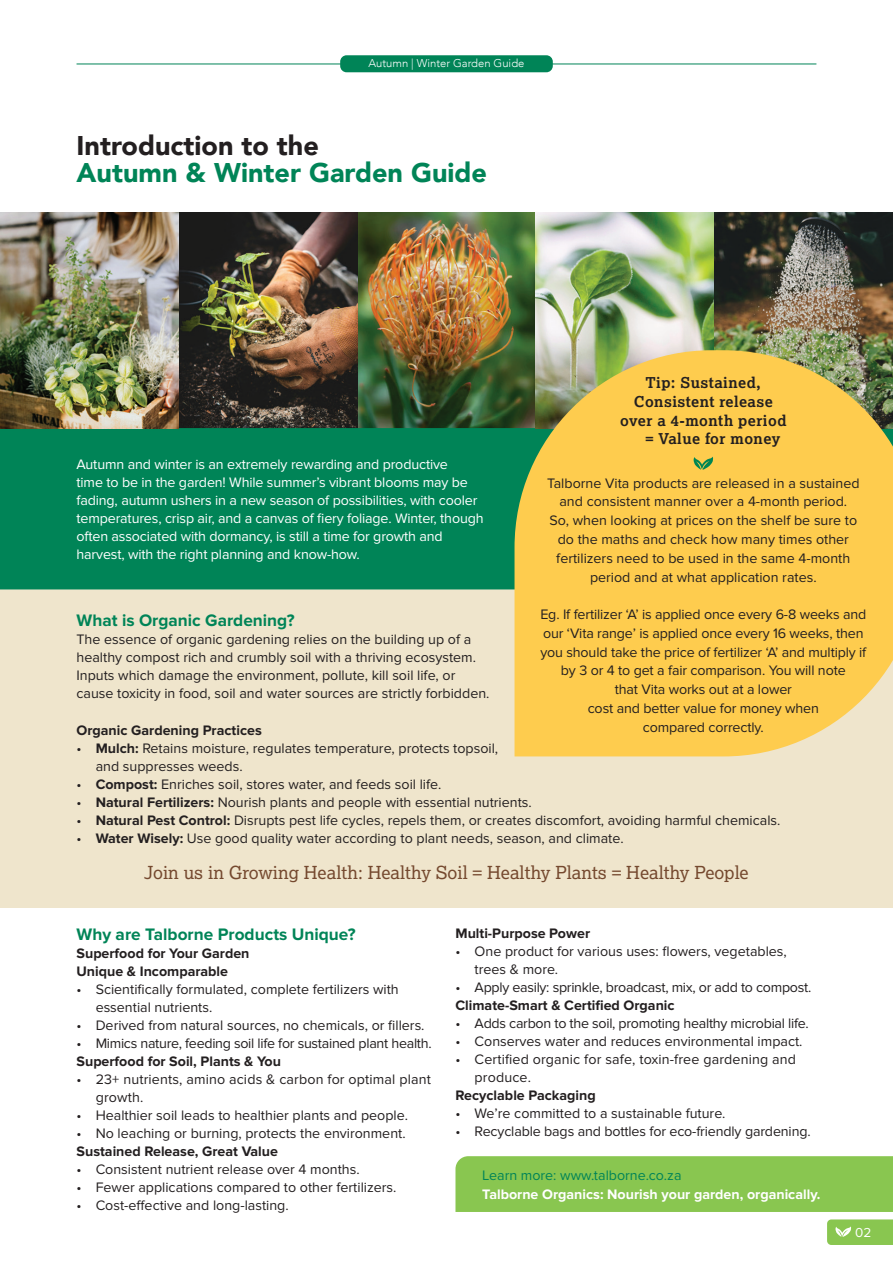
<style>
.page{position:relative;width:893px;height:1263px;background:#fff}
.page>*{position:absolute;margin:0;border:0;box-sizing:border-box;transform-origin:0 0}
.t1{font:900 27px "Avenir";color:#008457}
.t2{font:900 27px "Avenir";color:#231f20}
.t3{font:18px "Lexia";color:#75492f}
.t4{font:700 17.25px "Proxima Nova";color:#008457}
.t5{font:700 15px "Lexia";letter-spacing:.03em;color:#231f20}
.t6{font:14.25px/18.8px "Proxima Nova";color:#231f20}
.t7{font:14.25px/18px "Proxima Nova";letter-spacing:-.01em;color:#fff}
.t8{font:700 14.25px/18px "Proxima Nova";color:#231f20}
.t9{font:14.25px "Proxima Nova";letter-spacing:-.02em;color:#231f20}
.t10{font:700 14.25px "Proxima Nova";color:#fff}
.t11{font:14.25px "Proxima Nova";color:#008457}
.t12{font:13.5px "Proxima Nova";color:#fff}
.t13{font:300 11.25px "Avenir";color:#fff}
.s1{font-weight:700}
</style>
<div class="page">
<div style="left:0;top:311px;width:893px;height:596px;background:#efe5cc"></div>
<img style="left:0;top:212px;width:893px;height:216px">
<div style="left:0;top:428px;width:514px;height:161px;background:#008457"></div>
<div style="left:455px;top:1156px;width:438px;height:56px;background:#89c650"></div>
<div style="left:340px;top:55px;width:213px;height:17px;background:#008457;border-radius:6px"></div>
<hr style="left:77px;top:64px;width:739px;height:1px;background:#008457">
<svg style="left:514px;top:350px;width:379px;height:406px;background:#f0c653"></svg>
<svg style="left:694px;top:456px;width:19px;height:14px"></svg>
<svg style="left:827px;top:1219px;width:66px;height:26px;background:#90c95b"></svg>
<p class="t13" style="left:368px;top:57px;width:157px">Autumn | Winter Garden Guide</p>
<h1 class="t2" style="left:77px;top:122px;width:244px">Introduction to the</h1>
<h1 class="t1" style="left:77px;top:149px;width:412px">Autumn &amp; Winter Garden Guide</h1>
<p class="t7" style="left:77px;top:455px;width:409px">Autumn and winter is an extremely rewarding and productive<br>time to be in the garden! While summer’s vibrant blooms may be fading, autumn ushers in a new season of possibilities, with cooler temperatures, crisp air, and a canvas of fiery foliage. Winter, though often associated with dormancy, is still a time for growth and harvest, with the right planning and know-how.</p>
<p class="t4" style="left:77px;top:610px;width:220px">What is Organic Gardening?</p>
<p class="t6" style="left:77px;top:630px;width:414px;line-height:18px">The essence of organic gardening relies on the building up of a healthy compost rich and crumbly soil with a thriving ecosystem.<br>Inputs which damage the environment, pollute, kill soil life, or cause toxicity in food, soil and water sources are strictly forbidden.</p>
<p class="t5" style="left:646px;top:373px;width:117px">Tip: Sustained,</p>
<p class="t5" style="left:634px;top:392px;width:141px">Consistent release</p>
<p class="t5" style="left:620px;top:411px;width:168px">over a 4-month period</p>
<p class="t5" style="left:645px;top:429px;width:136px">= Value for money</p>
<p class="t6" style="left:547px;top:474px;width:314px;text-align:center">Talborne Vita products are released in a sustained and consistent manner over a 4-month period.<br>So, when looking at prices on the shelf be sure to do the maths and check how many times other fertilizers need to be used in the same 4-month period and at what application rates.</p>
<p class="t6" style="left:540px;top:605px;width:327px;text-align:center">Eg. If fertilizer ‘A’ is applied once every 6-8 weeks and our ‘Vita range’ is applied once every 16 weeks, then you should take the price of fertilizer ‘A’ and multiply if by 3 or 4 to get a fair comparison. You will note<br>that Vita works out at a lower<br>cost and better value for money when</p>
<p class="t8" style="left:77px;top:721px;width:187px">Organic Gardening Practices</p>
<p class="t6" style="left:643px;top:718px;width:122px">compared correctly.</p>
<p class="t6" style="left:96px;top:739px;width:404px;line-height:18px;text-indent:-19px">• <span class="s1">Mulch:</span> Retains moisture, regulates temperature, protects topsoil, and suppresses weeds.</p>
<p class="t6" style="left:77px;top:775px;width:366px">• <span class="s1">Compost:</span> Enriches soil, stores water, and feeds soil life.</p>
<p class="t6" style="left:77px;top:793px;width:457px">• <span class="s1">Natural Fertilizers:</span> Nourish plants and people with essential nutrients.</p>
<p class="t6" style="left:77px;top:811px;width:705px">• <span class="s1">Natural Pest Control:</span> Disrupts pest life cycles, repels them, or creates discomfort, avoiding harmful chemicals.</p>
<p class="t6" style="left:77px;top:829px;width:549px">• <span class="s1">Water Wisely:</span> Use good quality water according to plant needs, season, and climate.</p>
<p class="t3" style="left:144px;top:861px;width:606px">Join us in Growing Health: Healthy Soil = Healthy Plants = Healthy People</p>
<p class="t4" style="left:77px;top:924px;width:280px">Why are Talborne Products Unique?</p>
<p class="t8" style="left:77px;top:945px;width:174px">Superfood for Your Garden<br>Unique &amp; Incomparable</p>
<p class="t6" style="left:96px;top:981px;width:305px;line-height:18px;text-indent:-19px">• Scientifically formulated, complete fertilizers with essential nutrients.</p>
<p class="t6" style="left:77px;top:1016px;width:349px">• Derived from natural sources, no chemicals, or fillers.</p>
<p class="t9" style="left:77px;top:1035px;width:357px">• Mimics nature, feeding soil life for sustained plant health.</p>
<p class="t8" style="left:77px;top:1053px;width:206px">Superfood for Soil, Plants &amp; You</p>
<p class="t6" style="left:96px;top:1071px;width:337px;line-height:18px;text-indent:-19px">• 23+ nutrients, amino acids &amp; carbon for optimal plant growth.</p>
<p class="t6" style="left:77px;top:1106px;width:333px">• Healthier soil leads to healthier plants and people.</p>
<p class="t6" style="left:77px;top:1124px;width:331px">• No leaching or burning, protects the environment.</p>
<p class="t8" style="left:77px;top:1143px;width:203px">Sustained Release, Great Value</p>
<p class="t6" style="left:77px;top:1160px;width:285px">• Consistent nutrient release over 4 months.</p>
<p class="t6" style="left:77px;top:1178px;width:321px">• Fewer applications compared to other fertilizers.</p>
<p class="t6" style="left:77px;top:1196px;width:214px">• Cost-effective and long-lasting.</p>
<p class="t8" style="left:455px;top:924px;width:136px">Multi-Purpose Power</p>
<p class="t6" style="left:475px;top:942px;width:314px;line-height:18px;text-indent:-19px">• One product for various uses: flowers, vegetables, trees &amp; more.</p>
<p class="t9" style="left:455px;top:979px;width:357px">• Apply easily: sprinkle, broadcast, mix, or add to compost.</p>
<p class="t8" style="left:455px;top:996px;width:221px">Climate-Smart &amp; Certified Organic</p>
<p class="t9" style="left:455px;top:1015px;width:355px">• Adds carbon to the soil, promoting healthy microbial life.</p>
<p class="t6" style="left:455px;top:1032px;width:349px">• Conserves water and reduces environmental impact.</p>
<p class="t6" style="left:475px;top:1050px;width:323px;line-height:18px;text-indent:-19px">• Certified organic for safe, toxin-free gardening and produce.</p>
<p class="t8" style="left:455px;top:1086px;width:142px">Recyclable Packaging</p>
<p class="t6" style="left:455px;top:1104px;width:272px">• We’re committed to a sustainable future.</p>
<p class="t6" style="left:455px;top:1122px;width:357px">• Recyclable bags and bottles for eco-friendly gardening.</p>
<p class="t11" style="left:482px;top:1167px;width:201px">Learn more: www.talborne.co.za</p>
<p class="t10" style="left:482px;top:1186px;width:340px">Talborne Organics: Nourish your garden, organically.</p>
<p class="t12" style="left:855px;top:1225px;width:18px">02</p>
</div>
